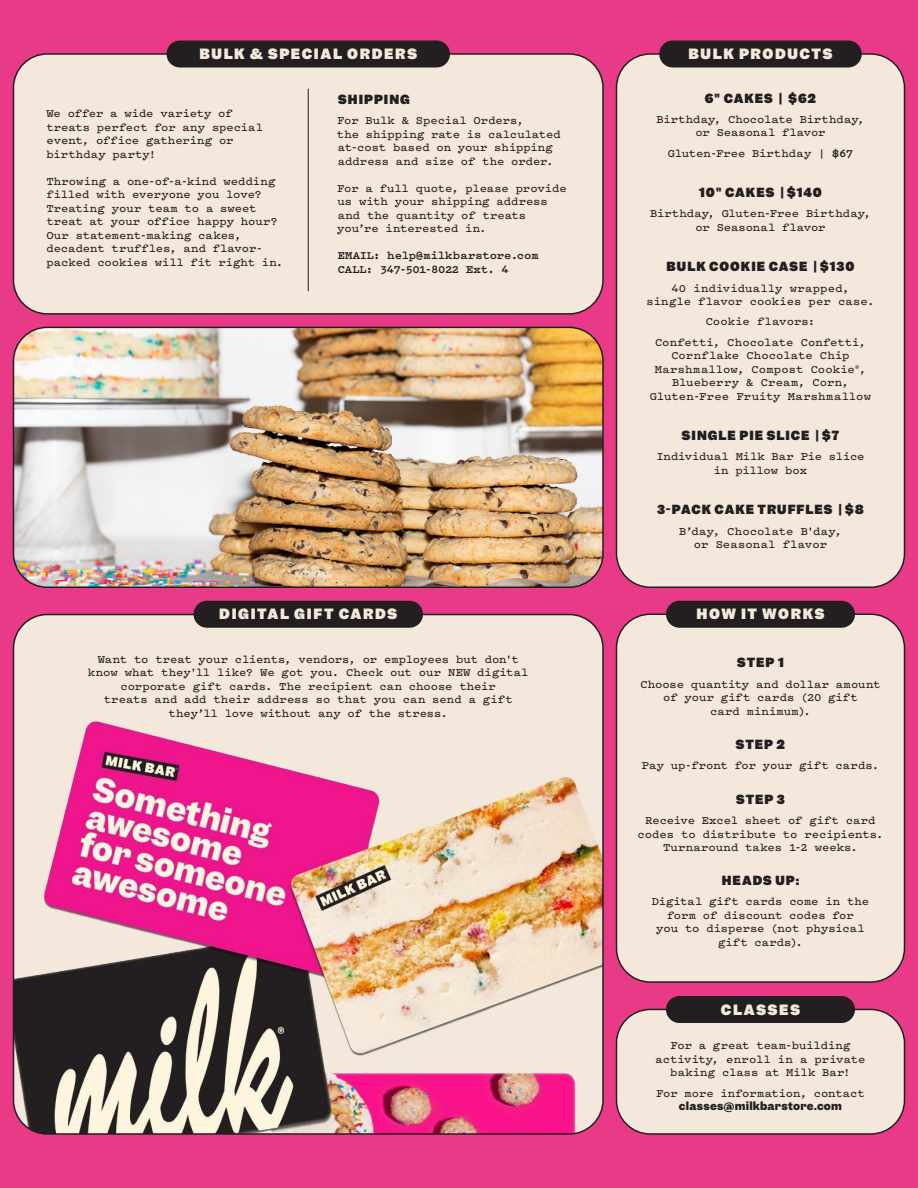
<style>
.page{position:relative;width:918px;height:1188px;background:#e83a87}
.page>*{position:absolute;margin:0;border:0;box-sizing:border-box;transform-origin:0 0}
.t1{font:900 13.5px "Garnett";letter-spacing:.12em;color:#f3e8db}
.Items{font:600 12px/13.5px "Pitch";letter-spacing:-.005em;color:#231f20;text-align:center}
.Item_Name{font:600 12px/13.5px "Pitch";letter-spacing:.005em;color:#231f20;text-align:center}
.Item_Name-2{font:900 12px "Garnett";letter-spacing:.085em;color:#231f20}
.Items-2{font:700 12px/13.5px "Pitch";letter-spacing:-.01em;color:#231f20}
.Items-3{font:900 12px "Garnett";letter-spacing:.09em;color:#231f20}
.Items-4{font:700 10.5px "Garnett";letter-spacing:.025em;color:#231f20}
.s1{font-weight:700}
</style>
<div class="page">
<img style="left:14px;top:327px;width:589px;height:260px">
<div style="left:13px;top:327px;width:591px;height:261px;border:2px solid #231f20;border-radius:34px"></div>
<div style="left:616px;top:54px;width:288px;height:533px;background:#f3e8db;border-radius:34px"></div>
<div style="left:616px;top:53px;width:289px;height:535px;border:2px solid #231f20;border-radius:34px"></div>
<div style="left:617px;top:614px;width:288px;height:368px;background:#f3e8db;border-radius:34px"></div>
<div style="left:616px;top:614px;width:289px;height:369px;border:2px solid #231f20;border-radius:34px"></div>
<div style="left:617px;top:1009px;width:288px;height:125px;background:#f3e8db;border-radius:34px"></div>
<div style="left:616px;top:1009px;width:289px;height:126px;border:2px solid #231f20;border-radius:34px"></div>
<div style="left:659px;top:40px;width:203px;height:28px;background:#231f20;border-radius:14px"></div>
<div style="left:14px;top:54px;width:589px;height:260px;background:#f3e8db;border-radius:34px"></div>
<div style="left:13px;top:53px;width:591px;height:262px;border:2px solid #231f20;border-radius:34px"></div>
<div style="left:14px;top:615px;width:589px;height:519px;background:#f3e8db;border-radius:34px"></div>
<img style="left:14px;top:721px;width:587px;height:413px">
<div style="left:194px;top:601px;width:229px;height:27px;background:#231f20;border-radius:14px"></div>
<div style="left:166px;top:40px;width:284px;height:28px;background:#231f20;border-radius:14px"></div>
<hr style="left:308px;top:89px;width:1px;height:202px;background:#231f20">
<div style="left:666px;top:601px;width:189px;height:27px;background:#231f20;border-radius:14px"></div>
<div style="left:666px;top:996px;width:189px;height:27px;background:#231f20;border-radius:14px"></div>
<p class="t1" style="left:199px;top:45px;width:219px">BULK &amp; SPECIAL ORDERS</p>
<p class="Items" style="left:46px;top:106px;width:218px;text-align:left">We offer a wide variety of treats perfect for any special event, office gathering or birthday party!</p>
<p class="Items" style="left:46px;top:174px;width:238px;text-align:left">Throwing a one-of-a-kind wedding filled with everyone you love?<br>Treating your team to a sweet treat at your office happy hour?<br>Our statement-making cakes, decadent truffles, and flavor&shy;packed cookies will fit right in.</p>
<p class="Item_Name-2" style="left:338px;top:91px;width:73px">SHIPPING</p>
<p class="Items" style="left:337px;top:113px;width:226px;text-align:left">For Bulk &amp; Special Orders,<br>the shipping rate is calculated at-cost based on your shipping address and size of the order.</p>
<p class="Items" style="left:337px;top:181px;width:231px;text-align:left">For a full quote, please provide us with your shipping address and the quantity of treats you’re interested in.</p>
<p class="Items-2" style="left:338px;top:248px;width:203px">EMAIL: help@milkbarstore.com<br>CALL: 347-501-8022 Ext. 4</p>
<p class="t1" style="left:219px;top:605px;width:179px">DIGITAL GIFT CARDS</p>
<p class="Items" style="left:88px;top:652px;width:442px">Want to treat your clients, vendors, or employees but don't know what they'll like? We got you. Check out our NEW digital corporate gift cards. The recipient can choose their<br>treats and add their address so that you can send a gift they’ll love without any of the stress.</p>
<p class="t1" style="left:688px;top:45px;width:146px">BULK PRODUCTS</p>
<p class="Item_Name-2" style="left:705px;top:90px;width:113px">6" CAKES | $62</p>
<p class="Items" style="left:656px;top:112px;width:210px">Birthday, Chocolate Birthday, or Seasonal flavor</p>
<p class="Items" style="left:668px;top:146px;width:187px">Gluten-Free Birthday | <span class="s1">$67</span></p>
<p class="Item_Name-2" style="left:699px;top:184px;width:124px">10" CAKES | $140</p>
<p class="Items" style="left:650px;top:206px;width:222px">Birthday, Gluten-Free Birthday, or Seasonal flavor</p>
<p class="Item_Name-2" style="left:667px;top:258px;width:189px">BULK COOKIE CASE | $130</p>
<p class="Item_Name" style="left:647px;top:281px;width:229px">40 individually wrapped,<br>single flavor cookies per case.</p>
<p class="Item_Name" style="left:706px;top:314px;width:111px">Cookie flavors:</p>
<p class="Item_Name" style="left:650px;top:335px;width:223px">Confetti, Chocolate Confetti,<br>Cornflake Chocolate Chip<br>Marshmallow, Compost Cookie<sup>®</sup>,<br>Blueberry &amp; Cream, Corn,<br>Gluten-Free Fruity Marshmallow</p>
<p class="Item_Name-2" style="left:682px;top:427px;width:159px">SINGLE PIE SLICE | $7</p>
<p class="Items" style="left:656px;top:449px;width:210px">Individual Milk Bar Pie slice in pillow box</p>
<p class="Item_Name-2" style="left:657px;top:501px;width:208px">3-PACK CAKE TRUFFLES | $8</p>
<p class="Item_Name" style="left:679px;top:524px;width:164px">B’day, Chocolate B'day, or Seasonal flavor</p>
<p class="t1" style="left:697px;top:605px;width:129px">HOW IT WORKS</p>
<p class="Item_Name-2" style="left:737px;top:654px;width:48px">STEP 1</p>
<p class="Items" style="left:640px;top:677px;width:242px">Choose quantity and dollar amount of your gift cards (20 gift<br>card minimum).</p>
<p class="Item_Name-2" style="left:736px;top:736px;width:51px">STEP 2</p>
<p class="Items" style="left:642px;top:759px;width:239px">Pay up-front for your gift cards.</p>
<p class="Item_Name-2" style="left:736px;top:791px;width:50px">STEP 3</p>
<p class="Items" style="left:638px;top:813px;width:247px">Receive Excel sheet of gift card codes to distribute to recipients.<br>Turnaround takes 1-2 weeks.</p>
<p class="Items-3" style="left:722px;top:872px;width:79px">HEADS UP:</p>
<p class="Item_Name" style="left:652px;top:894px;width:219px">Digital gift cards come in the form of discount codes for<br>you to disperse (not physical gift cards).</p>
<p class="t1" style="left:721px;top:1000px;width:81px">CLASSES</p>
<p class="Items" style="left:655px;top:1038px;width:212px">For a great team-building activity, enroll in a private baking class at Milk Bar!</p>
<p class="Items" style="left:656px;top:1086px;width:210px">For more information, contact</p>
<p class="Items-4" style="left:679px;top:1099px;width:165px">classes@milkbarstore.com</p>
</div>
